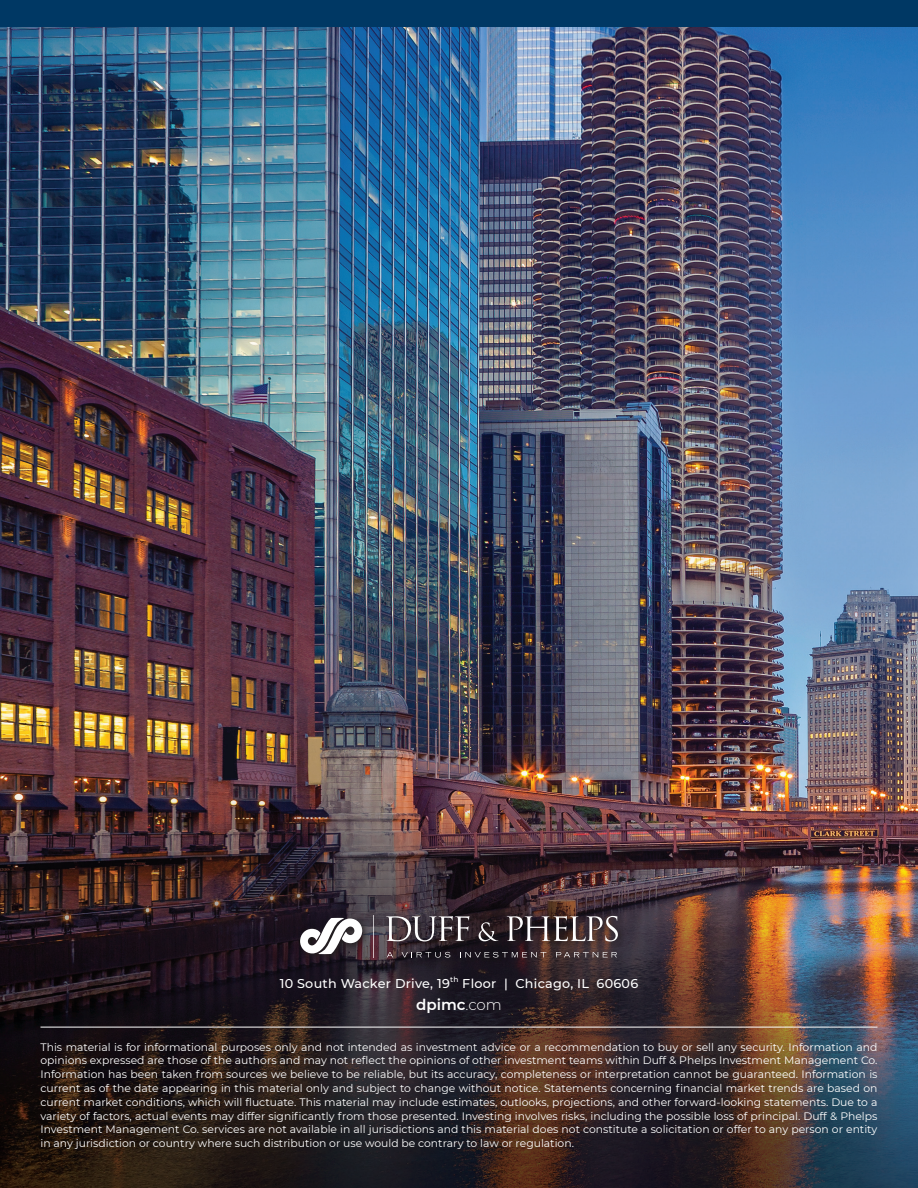
<style>
.page{position:relative;width:918px;height:1188px;background:#fff}
.page>*{position:absolute;margin:0;border:0;box-sizing:border-box;transform-origin:0 0}
.t1{font:600 15px "Montserrat";color:#fff}
.t2{font:500 12.75px "Montserrat";letter-spacing:.02em;color:#fff}
.Author_Bio{font:10.8px/13.8px "Montserrat";color:#fff;text-align:justify}
.t3{font:500 7.5px "Montserrat";color:#fff}
.s1{font-weight:300}
</style>
<div class="page">
<img style="left:0;top:27px;width:918px;height:1161px">
<hr style="left:40px;top:1027px;width:838px;height:1px;background:#fff">
<svg style="left:295px;top:911px;width:332px;height:56px"></svg>
<svg style="left:387px;top:952px;width:6px;height:5px"></svg>
<svg style="left:402px;top:952px;width:48px;height:6px"></svg>
<svg style="left:460px;top:952px;width:86px;height:6px"></svg>
<svg style="left:556px;top:952px;width:61px;height:5px"></svg>
<svg style="left:386px;top:916px;width:83px;height:25px"></svg>
<svg style="left:479px;top:922px;width:19px;height:19px"></svg>
<svg style="left:507px;top:916px;width:111px;height:25px"></svg>
<svg style="left:373px;top:915px;width:1px;height:43px"></svg>
<svg style="left:300px;top:918px;width:62px;height:36px"></svg>
<div style="left:0;top:0;width:918px;height:27px;background:#003864"></div>
<p class="t2" style="left:280px;top:974px;width:172px">10 South Wacker Drive, 19</p>
<p class="t3" style="left:450px;top:974px;width:10px">th</p>
<p class="t2" style="left:462px;top:974px;width:177px">Floor | Chicago, IL 60606</p>
<p class="t1" style="left:416px;top:994px;width:87px">dpimc<span class="s1">.com</span></p>
<p class="Author_Bio" style="left:40px;top:1039px;width:839px">This material is for informational purposes only and not intended as investment advice or a recommendation to buy or sell any security. Information and opinions expressed are those of the authors and may not reflect the opinions of other investment teams within Duff &amp; Phelps Investment Management Co.<br>Information has been taken from sources we believe to be reliable, but its accuracy, completeness or interpretation cannot be guaranteed. Information is current as of the date appearing in this material only and subject to change without notice. Statements concerning financial market trends are based on current market conditions, which will fluctuate. This material may include estimates, outlooks, projections, and other forward-looking statements. Due to a variety of factors, actual events may differ significantly from those presented. Investing involves risks, including the possible loss of principal. Duff &amp; Phelps Investment Management Co. services are not available in all jurisdictions and this material does not constitute a solicitation or offer to any person or entity in any jurisdiction or country where such distribution or use would be contrary to law or regulation.</p>
</div>
